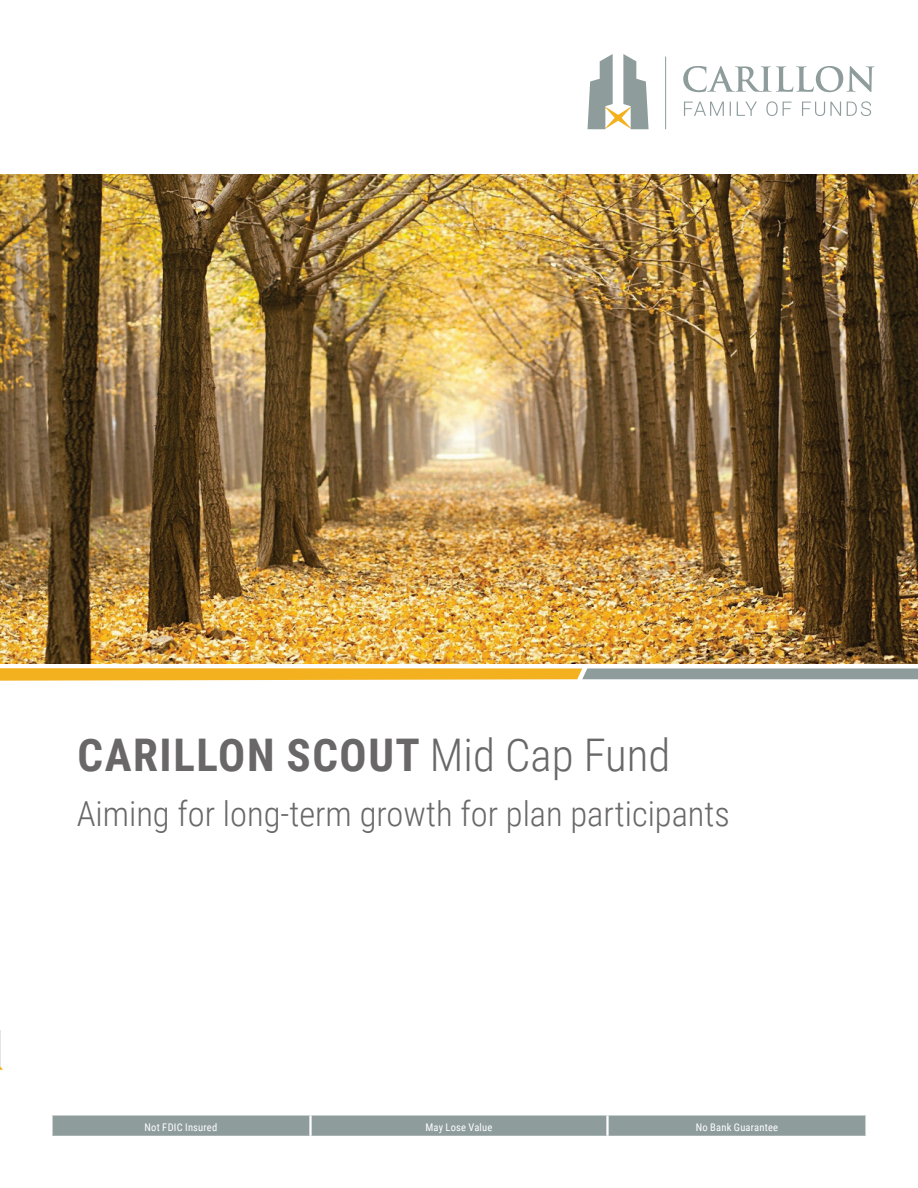
<style>
.page{position:relative;width:918px;height:1188px;background:#fff}
.page>*{position:absolute;margin:0;border:0;box-sizing:border-box;transform-origin:0 0}
.t1{font:700 45px "Roboto Condensed";letter-spacing:.035em;color:#696768}
.t2{font:300 34.5px "Roboto Condensed";color:#696768}
.t3{font:10.5px "Roboto Condensed";letter-spacing:.02em;color:#fff}
.s1{font-weight:300}
</style>
<div class="page">
<svg style="left:683px;top:66px;width:192px;height:26px"></svg>
<svg style="left:684px;top:101px;width:187px;height:15px"></svg>
<hr style="left:665px;top:57px;width:1px;height:72px;background:#8e9c9c">
<svg style="left:588px;top:54px;width:61px;height:75px"></svg>
<svg style="left:0;top:668px;width:918px;height:13px;background:#d6b562"></svg>
<img style="left:0;top:174px;width:918px;height:489px">
<hr style="left:0;top:1030px;width:1px;height:35px;background:#e3e5e5">
<div style="left:53px;top:1116px;width:812px;height:20px;background:#8e9c9c"></div>
<hr style="left:309px;top:1116px;width:3px;height:20px;background:#fff">
<hr style="left:606px;top:1116px;width:3px;height:20px;background:#fff">
<p class="t1" style="left:77px;top:723px;width:595px">CARILLON SCOUT <span class="s1">Mid Cap Fund</span></p>
<p class="t2" style="left:77px;top:790px;width:655px">Aiming for long-term growth for plan participants</p>
<p class="t3" style="left:145px;top:1120px;width:74px">Not FDIC Insured</p>
<p class="t3" style="left:426px;top:1120px;width:68px">May Lose Value</p>
<p class="t3" style="left:696px;top:1120px;width:84px">No Bank Guarantee</p>
</div>
